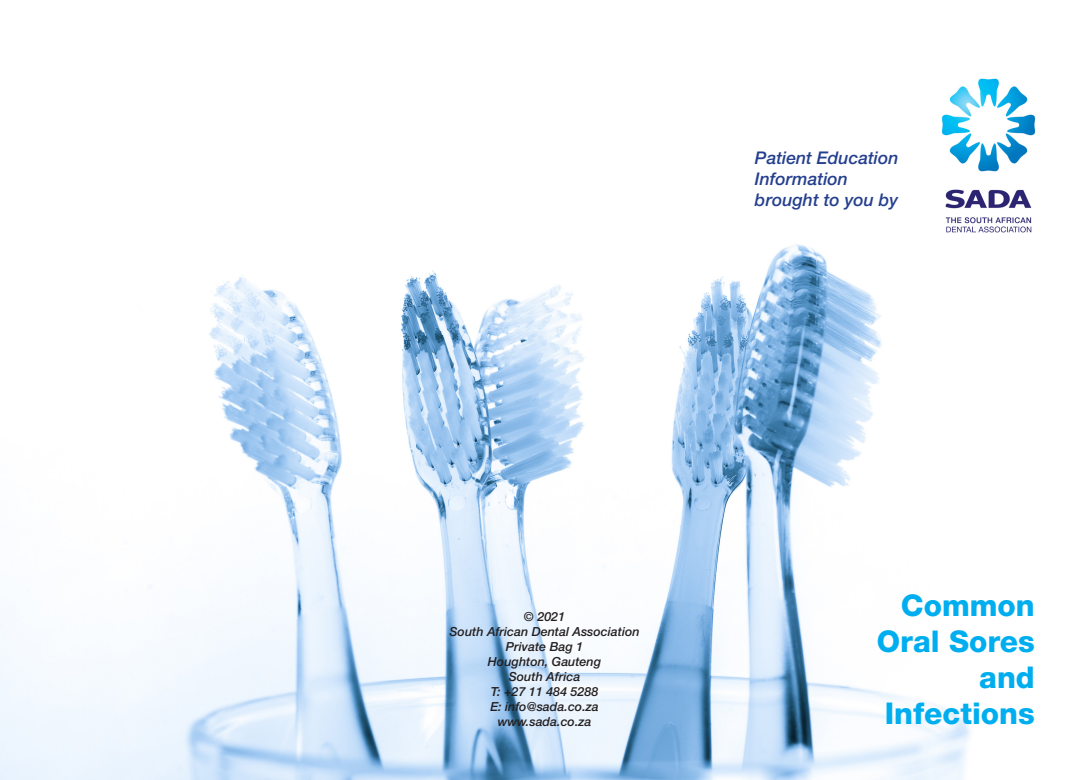
<style>
.page{position:relative;width:1088px;height:780px;background:#fff}
.page>*{position:absolute;margin:0;border:0;box-sizing:border-box;transform-origin:0 0}
.t1{font:800 30px "Helvetica Neue LT Std";color:#00aeef}
.t2{font:italic 500 17.5px/21px "Helvetica Neue LT Std";color:#253f8e}
.t3{font:italic 500 12.5px/15px "Helvetica Neue LT Std";color:#231f20;text-align:center}
</style>
<div class="page">
<img style="left:0;top:232px;width:1032px;height:548px">
<img style="left:942px;top:79px;width:93px;height:153px">
<h2 class="t2" style="left:755px;top:147px;width:145px">Patient Education<br>Information brought to you by</h2>
<p class="t3" style="left:449px;top:608px;width:192px">© 2021<br>South African Dental Association<br>Private Bag 1<br>Houghton, Gauteng<br>South Africa<br>T: +27 11 484 5288<br>E: info@sada.co.za www.sada.co.za</p>
<p class="t1" style="left:901px;top:587px;width:135px">Common</p>
<p class="t1" style="left:877px;top:623px;width:159px">Oral Sores</p>
<p class="t1" style="left:979px;top:659px;width:57px">and</p>
<p class="t1" style="left:885px;top:695px;width:152px">Infections</p>
</div>
